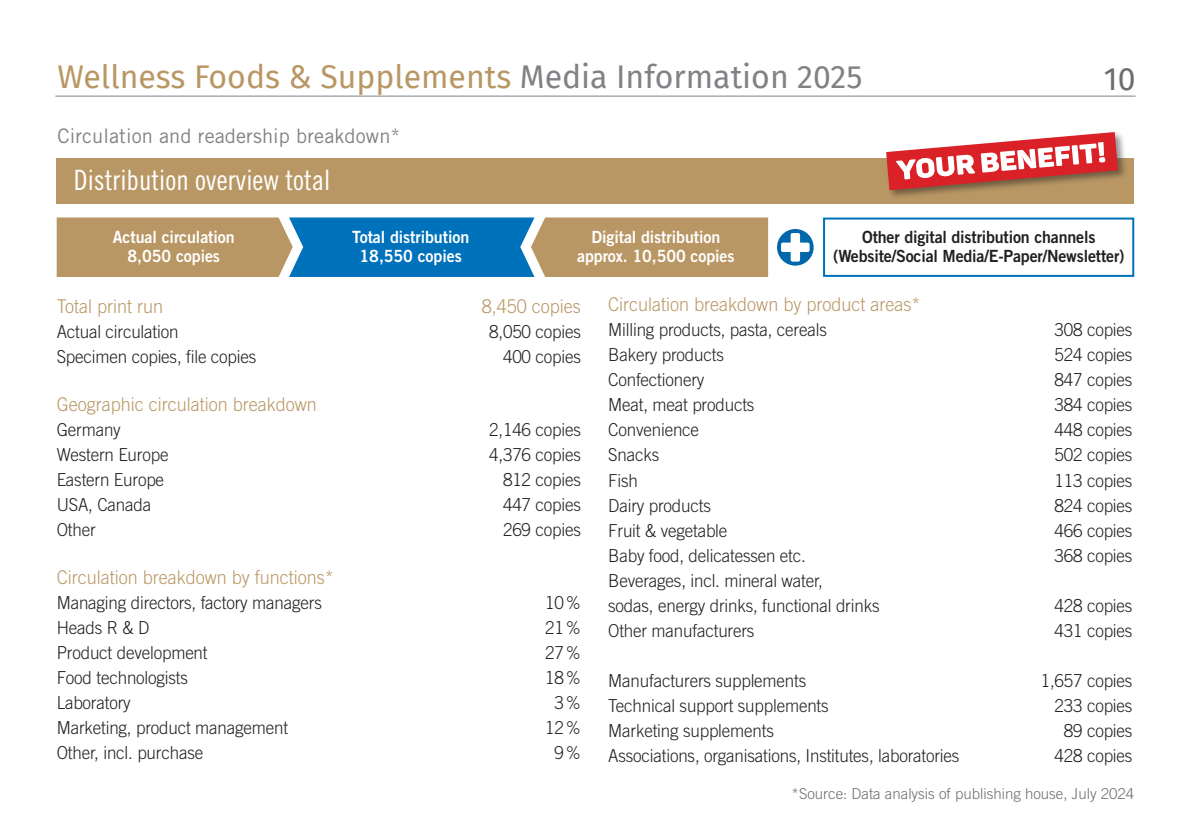
<style>
.page{position:relative;width:1191px;height:840px;background:#fff}
.page>*{position:absolute;margin:0;border:0;box-sizing:border-box;transform-origin:0 0}
.t1{font:32px "Fira Sans";color:#b99764}
.t2{font:32px "Fira Sans";color:#6c6d70}
.t3{font:28px "Trade Gothic LT Std Cn 18";color:#fff}
.t4{font:20px "Trade Gothic LT Std";letter-spacing:.005em;color:#808285}
.t5{font:300 18.8px "Trade Gothic LT Std";color:#b99764;scale:.95 1}
.t6{font:300 17.8px/25px "Trade Gothic LT Std";letter-spacing:-.01em;color:#231f20;scale:.95 1}
.t7{font:16.8px/19px "Trade Gothic LT Std Bd 2";letter-spacing:-.005em;color:#fff;text-align:center;scale:.95 1}
.t8{font:16.8px/19px "Trade Gothic LT Std Bd 2";letter-spacing:-.01em;color:#231f20;text-align:center;scale:.95 1}
.t9{font:300 15px "Trade Gothic LT Std";color:#6c6d70}
.s1{color:#808285}
</style>
<div class="page">
<hr style="left:55px;top:96px;width:1080px;height:1px;background:#808285">
<div style="left:57px;top:158px;width:1077px;height:46px;background:#b99764"></div>
<svg style="left:57px;top:217px;width:711px;height:60px;background:#7f8f86"></svg>
<div style="left:777px;top:229px;width:36px;height:36px;background:#0067aa;border-radius:50%"></div>
<svg style="left:781px;top:233px;width:28px;height:28px"></svg>
<div style="left:823px;top:217px;width:311px;height:60px;border:2px solid #0072bc"></div>
<div style="left:884px;top:130px;width:244px;height:70px;background:#231f20;opacity:.5"></div>
<svg style="left:886px;top:132px;width:232px;height:58px"></svg>
<h1 class="t1" style="left:57px;top:53px;width:806px">Wellness Foods &amp; Supplements <span class="s1">Media Information 2025</span></h1>
<h1 class="t2" style="left:1104px;top:55px;width:33px">10</h1>
<p class="t4" style="left:57px;top:124px;width:345px">Circulation and readership breakdown*</p>
<h2 class="t3" style="left:74px;top:164px;width:258px">Distribution overview total</h2>
<p class="t7" style="left:113px;top:227px;width:130px">Actual circulation<br>8,050 copies</p>
<p class="t7" style="left:577px;top:227px;width:167px">Digital distribution approx. 10,500 copies</p>
<p class="t8" style="left:833px;top:227px;width:308px">Other digital distribution channels (Website/Social Media/E-Paper/Newsletter)</p>
<p class="t7" style="left:352px;top:227px;width:125px">Total distribution<br>18,550 copies</p>
<p class="t5" style="left:57px;top:294px;width:113px">Total print run</p>
<p class="t5" style="left:482px;top:294px;width:106px">8,450 copies</p>
<p class="t6" style="left:57px;top:318px;width:130px">Actual circulation</p>
<p class="t6" style="left:489px;top:318px;width:98px">8,050 copies</p>
<p class="t6" style="left:57px;top:343px;width:212px">Specimen copies, file copies</p>
<p class="t6" style="left:503px;top:343px;width:83px">400 copies</p>
<p class="t5" style="left:57px;top:392px;width:275px">Geographic circulation breakdown</p>
<p class="t6" style="left:57px;top:416px;width:69px">Germany</p>
<p class="t6" style="left:489px;top:416px;width:98px">2,146 copies</p>
<p class="t6" style="left:57px;top:441px;width:119px">Western Europe</p>
<p class="t6" style="left:489px;top:441px;width:98px">4,376 copies</p>
<p class="t6" style="left:57px;top:466px;width:115px">Eastern Europe</p>
<p class="t6" style="left:503px;top:466px;width:83px">812 copies</p>
<p class="t6" style="left:57px;top:491px;width:101px">USA, Canada</p>
<p class="t6" style="left:503px;top:491px;width:83px">447 copies</p>
<p class="t6" style="left:57px;top:516px;width:43px">Other</p>
<p class="t6" style="left:503px;top:516px;width:83px">269 copies</p>
<p class="t5" style="left:57px;top:565px;width:293px">Circulation breakdown by functions*</p>
<p class="t6" style="left:57px;top:589px;width:281px">Managing directors, factory managers</p>
<p class="t6" style="left:545px;top:589px;width:39px">10%</p>
<p class="t6" style="left:57px;top:614px;width:99px">Heads R &amp; D</p>
<p class="t6" style="left:545px;top:614px;width:39px">21%</p>
<p class="t6" style="left:57px;top:639px;width:160px">Product development</p>
<p class="t6" style="left:545px;top:639px;width:39px">27%</p>
<p class="t6" style="left:57px;top:664px;width:140px">Food technologists</p>
<p class="t6" style="left:545px;top:664px;width:39px">18%</p>
<p class="t6" style="left:57px;top:689px;width:79px">Laboratory</p>
<p class="t6" style="left:554px;top:689px;width:29px">3%</p>
<p class="t6" style="left:57px;top:714px;width:245px">Marketing, product management</p>
<p class="t6" style="left:545px;top:714px;width:39px">12%</p>
<p class="t6" style="left:57px;top:739px;width:156px">Other, incl. purchase</p>
<p class="t6" style="left:554px;top:739px;width:29px">9%</p>
<p class="t5" style="left:608px;top:293px;width:330px">Circulation breakdown by product areas*</p>
<p class="t6" style="left:608px;top:317px;width:232px">Milling products, pasta, cereals</p>
<p class="t6" style="left:1054px;top:317px;width:83px">308 copies</p>
<p class="t6" style="left:608px;top:342px;width:123px">Bakery products</p>
<p class="t6" style="left:1054px;top:342px;width:83px">524 copies</p>
<p class="t6" style="left:608px;top:367px;width:103px">Confectionery</p>
<p class="t6" style="left:1054px;top:367px;width:83px">847 copies</p>
<p class="t6" style="left:608px;top:392px;width:155px">Meat, meat products</p>
<p class="t6" style="left:1054px;top:392px;width:83px">384 copies</p>
<p class="t6" style="left:608px;top:417px;width:97px">Convenience</p>
<p class="t6" style="left:1054px;top:417px;width:83px">448 copies</p>
<p class="t6" style="left:608px;top:442px;width:55px">Snacks</p>
<p class="t6" style="left:1054px;top:442px;width:83px">502 copies</p>
<p class="t6" style="left:608px;top:467px;width:33px">Fish</p>
<p class="t6" style="left:1054px;top:467px;width:83px">113 copies</p>
<p class="t6" style="left:608px;top:492px;width:110px">Dairy products</p>
<p class="t6" style="left:1054px;top:492px;width:83px">824 copies</p>
<p class="t6" style="left:608px;top:517px;width:127px">Fruit &amp; vegetable</p>
<p class="t6" style="left:1054px;top:517px;width:83px">466 copies</p>
<p class="t6" style="left:608px;top:542px;width:209px">Baby food, delicatessen etc.</p>
<p class="t6" style="left:1054px;top:542px;width:83px">368 copies</p>
<p class="t6" style="left:608px;top:567px;width:287px">Beverages, incl. mineral water,<br>sodas, energy drinks, functional drinks</p>
<p class="t6" style="left:1054px;top:592px;width:83px">428 copies</p>
<p class="t6" style="left:608px;top:617px;width:155px">Other manufacturers</p>
<p class="t6" style="left:1054px;top:617px;width:83px">431 copies</p>
<p class="t6" style="left:608px;top:667px;width:210px">Manufacturers supplements</p>
<p class="t6" style="left:1040px;top:667px;width:98px">1,657 copies</p>
<p class="t6" style="left:608px;top:692px;width:233px">Technical support supplements</p>
<p class="t6" style="left:1054px;top:692px;width:83px">233 copies</p>
<p class="t6" style="left:608px;top:717px;width:176px">Marketing supplements</p>
<p class="t6" style="left:1063px;top:717px;width:74px">89 copies</p>
<p class="t6" style="left:608px;top:742px;width:371px">Associations, organisations, Institutes, laboratories</p>
<p class="t6" style="left:1054px;top:742px;width:83px">428 copies</p>
<p class="t9" style="left:791px;top:784px;width:344px">*Source: Data analysis of publishing house, July 2024</p>
</div>
